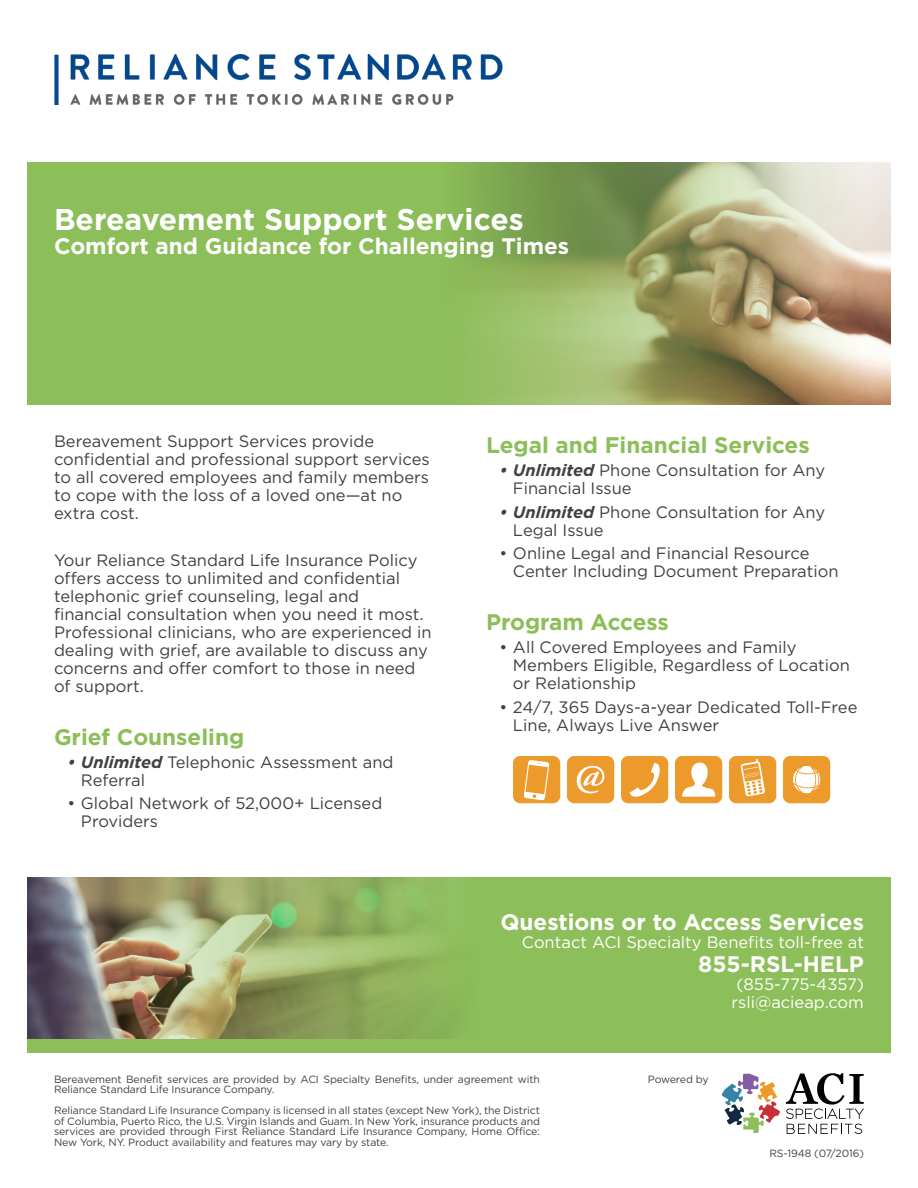
<style>
.page{position:relative;width:918px;height:1188px;background:#fff}
.page>*{position:absolute;margin:0;border:0;box-sizing:border-box;transform-origin:0 0}
.t1{font:700 30px "Gotham";color:#fff}
.t2{font:700 22.5px "Gotham";color:#fff}
.t3{font:700 22.5px "Gotham";color:#8cbe59}
.t4{font:16.5px/18px "Gotham";color:#414042}
.t5{font:16.5px/18px "Gotham";color:#fff}
.t6{font:10.5px/10.5px "Gotham";letter-spacing:-.01em;color:#414042}
.t7{font:10.5px "Gotham";letter-spacing:-.03em;color:#414042}
.s1{font-weight:700;font-style:italic}
</style>
<div class="page">
<img style="left:864px;top:162px;width:27px;height:243px">
<svg style="left:27px;top:162px;width:837px;height:243px;fill:#8cbe59"></svg>
<img style="left:54px;top:54px;width:449px;height:51px">
<svg style="left:783px;top:756px;width:47px;height:47px"></svg>
<svg style="left:729px;top:756px;width:47px;height:47px"></svg>
<svg style="left:675px;top:756px;width:47px;height:47px"></svg>
<svg style="left:621px;top:756px;width:47px;height:47px"></svg>
<svg style="left:567px;top:756px;width:47px;height:47px"></svg>
<svg style="left:513px;top:756px;width:47px;height:47px"></svg>
<img style="left:27px;top:878px;width:27px;height:162px">
<img style="left:54px;top:878px;width:837px;height:162px">
<div style="left:27px;top:1040px;width:864px;height:13px;background:#8cbe59"></div>
<svg style="left:722px;top:1074px;width:58px;height:59px"></svg>
<svg style="left:786px;top:1073px;width:78px;height:61px"></svg>
<h1 class="t1" style="left:54px;top:202px;width:471px">Bereavement Support Services</h1>
<h2 class="t2" style="left:54px;top:233px;width:517px">Comfort and Guidance for Challenging Times</h2>
<p class="t4" style="left:54px;top:432px;width:377px">Bereavement Support Services provide confidential and professional support services to all covered employees and family members to cope with the loss of a loved one—at no extra cost.</p>
<p class="t4" style="left:54px;top:551px;width:379px">Your Reliance Standard Life Insurance Policy offers access to unlimited and confidential telephonic grief counseling, legal and<br>financial consultation when you need it most.<br>Professional clinicians, who are experienced in dealing with grief, are available to discuss any concerns and offer comfort to those in need of support.</p>
<h2 class="t3" style="left:54px;top:724px;width:192px">Grief Counseling</h2>
<p class="t4" style="left:81px;top:753px;width:314px;text-indent:-13px"><span class="s1">• Unlimited</span> Telephonic Assessment and<br>Referral</p>
<p class="t4" style="left:81px;top:794px;width:303px;text-indent:-13px">• Global Network of 52,000+ Licensed<br>Providers</p>
<h2 class="t3" style="left:486px;top:432px;width:325px">Legal and Financial Services</h2>
<p class="t4" style="left:513px;top:461px;width:314px;text-indent:-13px"><span class="s1">• Unlimited</span> Phone Consultation for Any<br>Financial Issue</p>
<p class="t4" style="left:513px;top:503px;width:314px;text-indent:-13px"><span class="s1">• Unlimited</span> Phone Consultation for Any<br>Legal Issue</p>
<p class="t4" style="left:513px;top:544px;width:327px;text-indent:-13px">• Online Legal and Financial Resource<br>Center Including Document Preparation</p>
<h2 class="t3" style="left:486px;top:609px;width:184px">Program Access</h2>
<p class="t4" style="left:513px;top:638px;width:339px;text-indent:-13px">• All Covered Employees and Family<br>Members Eligible, Regardless of Location or Relationship</p>
<p class="t4" style="left:513px;top:698px;width:346px;text-indent:-13px">• 24/7, 365 Days-a-year Dedicated Toll-Free<br>Line, Always Live Answer</p>
<h2 class="t2" style="left:500px;top:909px;width:365px">Questions or to Access Services</h2>
<p class="t5" style="left:522px;top:933px;width:344px">Contact ACI Specialty Benefits toll-free at</p>
<h2 class="t2" style="left:698px;top:951px;width:167px">855-RSL-HELP</h2>
<p class="t5" style="left:732px;top:975px;width:134px">(855-775-4357) rsli@acieap.com</p>
<p class="t6" style="left:54px;top:1074px;width:487px">Bereavement Benefit services are provided by ACI Specialty Benefits, under agreement with<br>Reliance Standard Life Insurance Company.</p>
<p class="t6" style="left:54px;top:1105px;width:488px;text-align:justify">Reliance Standard Life Insurance Company is licensed in all states (except New York), the District of Columbia, Puerto Rico, the U.S. Virgin Islands and Guam. In New York, insurance products and services are provided through First Reliance Standard Life Insurance Company, Home Office:<br>New York, NY. Product availability and features may vary by state.</p>
<p class="t7" style="left:648px;top:1073px;width:62px">Powered by</p>
<p class="t6" style="left:770px;top:1148px;width:96px">RS-1948 (07/2016)</p>
</div>
